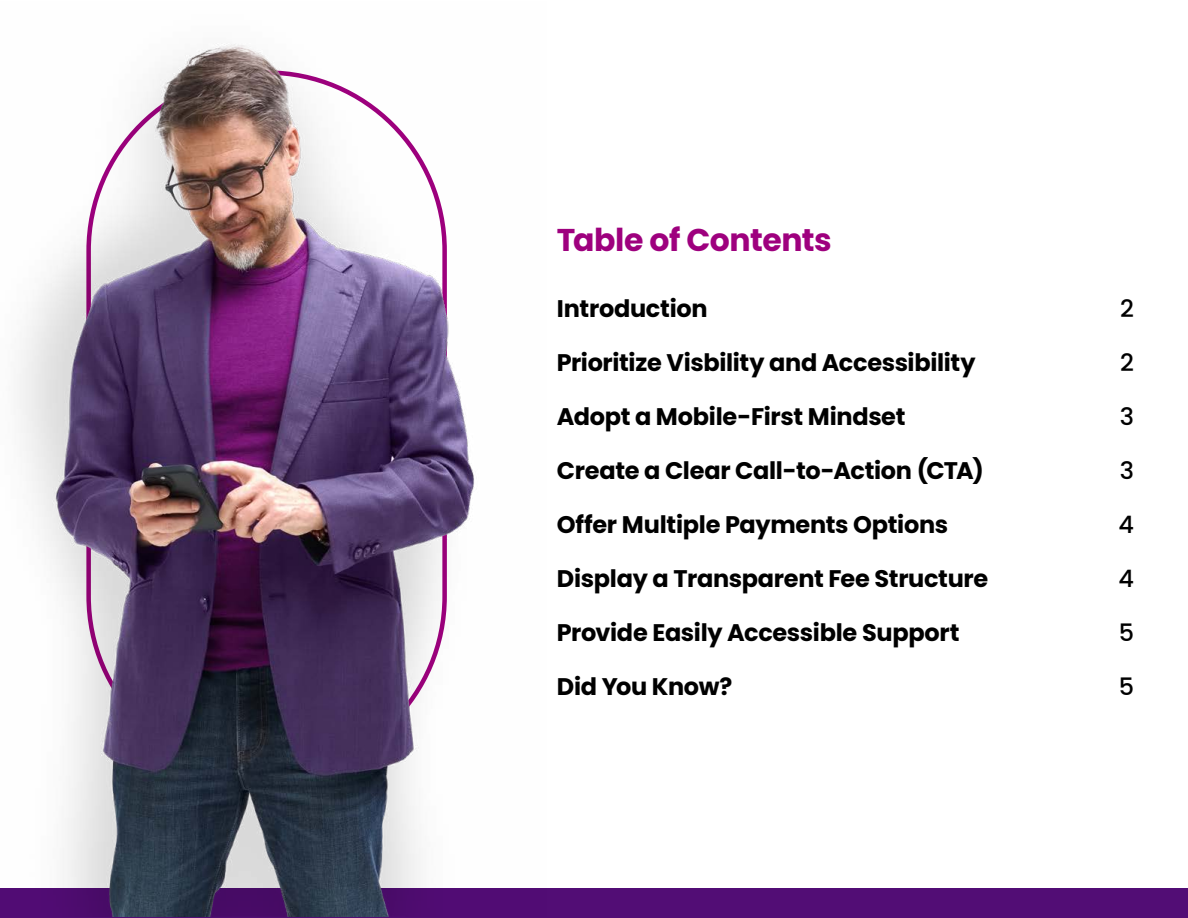
<style>
.page{position:relative;width:1188px;height:918px;background:#fff}
.page>*{position:absolute;margin:0;border:0;box-sizing:border-box;transform-origin:0 0}
.t1{font:700 31.5px "Poppins";letter-spacing:-.015em;color:#9e007e}
.t2{font:700 24px "Poppins";letter-spacing:-.015em;color:#000}
.t3{font:500 24px "Poppins";color:#000}
</style>
<div class="page">
<div style="left:0;top:889px;width:1188px;height:29px;background:#520d75"></div>
<img style="left:0;top:43px;width:546px;height:874px">
<h1 class="t1" style="left:557px;top:222px;width:276px">Table of Contents</h1>
<p class="t2" style="left:557px;top:294px;width:152px">Introduction</p>
<p class="t3" style="left:1120px;top:294px;width:15px">2</p>
<p class="t2" style="left:557px;top:348px;width:420px">Prioritize Visbility and Accessibility</p>
<p class="t3" style="left:1120px;top:348px;width:15px">2</p>
<p class="t2" style="left:557px;top:402px;width:350px">Adopt a Mobile-First Mindset</p>
<p class="t3" style="left:1120px;top:402px;width:16px">3</p>
<p class="t2" style="left:557px;top:456px;width:428px">Create a Clear Call-to-Action (CTA)</p>
<p class="t3" style="left:1120px;top:456px;width:16px">3</p>
<p class="t2" style="left:557px;top:510px;width:393px">Offer Multiple Payments Options</p>
<p class="t3" style="left:1118px;top:510px;width:17px">4</p>
<p class="t2" style="left:557px;top:564px;width:433px">Display a Transparent Fee Structure</p>
<p class="t3" style="left:1118px;top:564px;width:17px">4</p>
<p class="t2" style="left:557px;top:618px;width:404px">Provide Easily Accessible Support</p>
<p class="t3" style="left:1119px;top:618px;width:17px">5</p>
<p class="t2" style="left:557px;top:672px;width:177px">Did You Know?</p>
<p class="t3" style="left:1119px;top:672px;width:17px">5</p>
</div>
